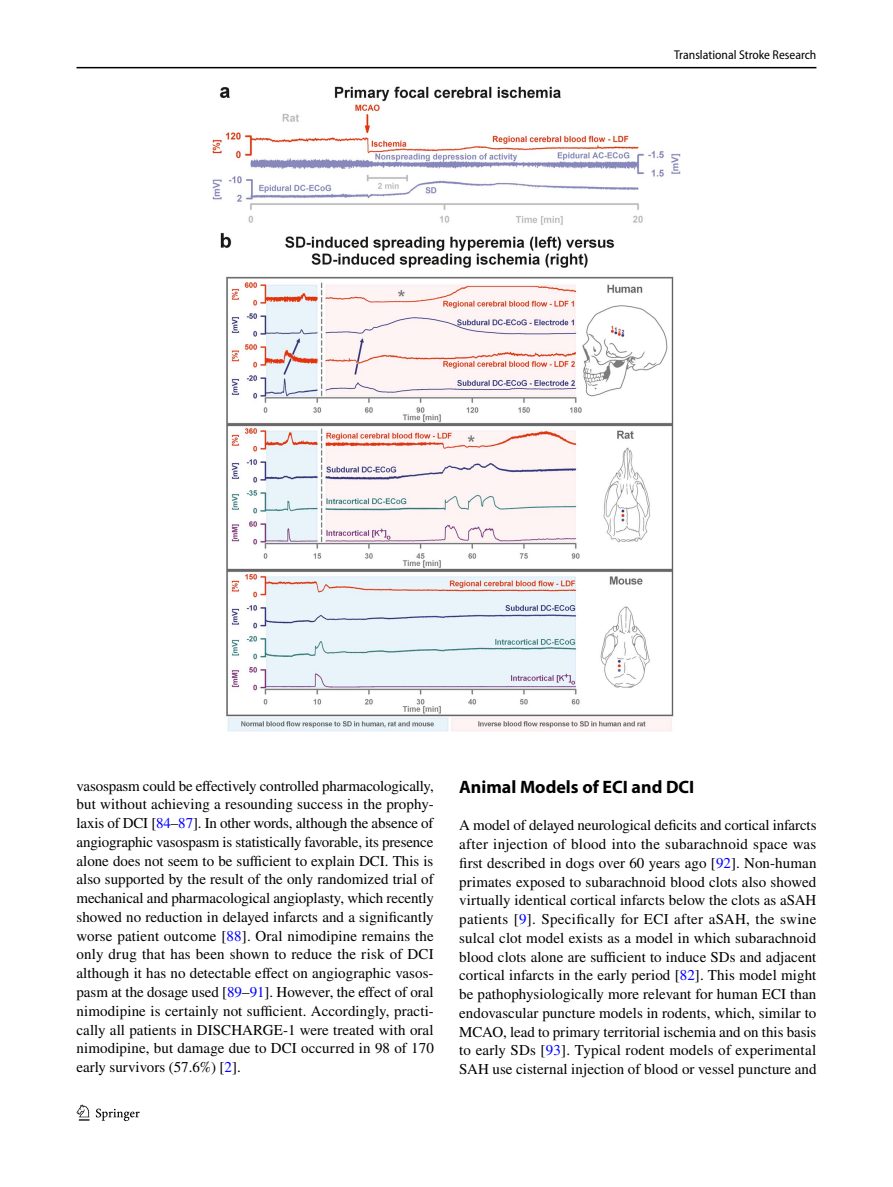
<style>
.page{position:relative;width:893px;height:1187px;background:#fff}
.page>*{position:absolute;margin:0;border:0;box-sizing:border-box;transform-origin:0 0}
.t1{font:700 18px "Myriad Pro";color:#000}
.t2{font:15px/18.8px "STIX";letter-spacing:.005em;color:#000;text-align:justify}
.t3{font:semi-condensed 12.75px "Myriad Pro";color:#000}
.s1{color:#00f}
</style>
<div class="page">
<hr style="left:77px;top:67px;width:739px;height:1px;background:#000">
<svg style="left:77px;top:1104px;width:12px;height:16px"></svg>
<svg style="left:96px;top:1108px;width:44px;height:12px"></svg>
<img style="left:213px;top:87px;width:467px;height:644px">
<p class="t3" style="left:674px;top:48px;width:144px">Translational Stroke Research</p>
<p class="t2" style="left:77px;top:777px;width:359px">vasospasm could be effectively controlled pharmacologically, but without achieving a resounding success in the prophy&shy;laxis of DCI [<span class="s1">84</span>–<span class="s1">87</span>]. In other words, although the absence of angiographic vasospasm is statistically favorable, its presence alone does not seem to be sufficient to explain DCI. This is also supported by the result of the only randomized trial of mechanical and pharmacological angioplasty, which recently showed no reduction in delayed infarcts and a significantly worse patient outcome [<span class="s1">88</span>]. Oral nimodipine remains the only drug that has been shown to reduce the risk of DCI although it has no detectable effect on angiographic vasos&shy;pasm at the dosage used [<span class="s1">89</span>–<span class="s1">91</span>]. However, the effect of oral nimodipine is certainly not sufficient. Accordingly, practi&shy;cally all patients in DISCHARGE-1 were treated with oral nimodipine, but damage due to DCI occurred in 98 of 170 early survivors (57.6%) [<span class="s1">2</span>].</p>
<p class="t1" style="left:459px;top:775px;width:237px">Animal Models of ECI and DCI</p>
<p class="t2" style="left:459px;top:816px;width:359px">A model of delayed neurological deficits and cortical infarcts after injection of blood into the subarachnoid space was first described in dogs over 60 years ago [<span class="s1">92</span>]. Non-human primates exposed to subarachnoid blood clots also showed virtually identical cortical infarcts below the clots as aSAH patients [<span class="s1">9</span>]. Specifically for ECI after aSAH, the swine sulcal clot model exists as a model in which subarachnoid blood clots alone are sufficient to induce SDs and adjacent cortical infarcts in the early period [<span class="s1">82</span>]. This model might be pathophysiologically more relevant for human ECI than endovascular puncture models in rodents, which, similar to MCAO, lead to primary territorial ischemia and on this basis to early SDs [<span class="s1">93</span>]. Typical rodent models of experimental SAH use cisternal injection of blood or vessel puncture and</p>
</div>
